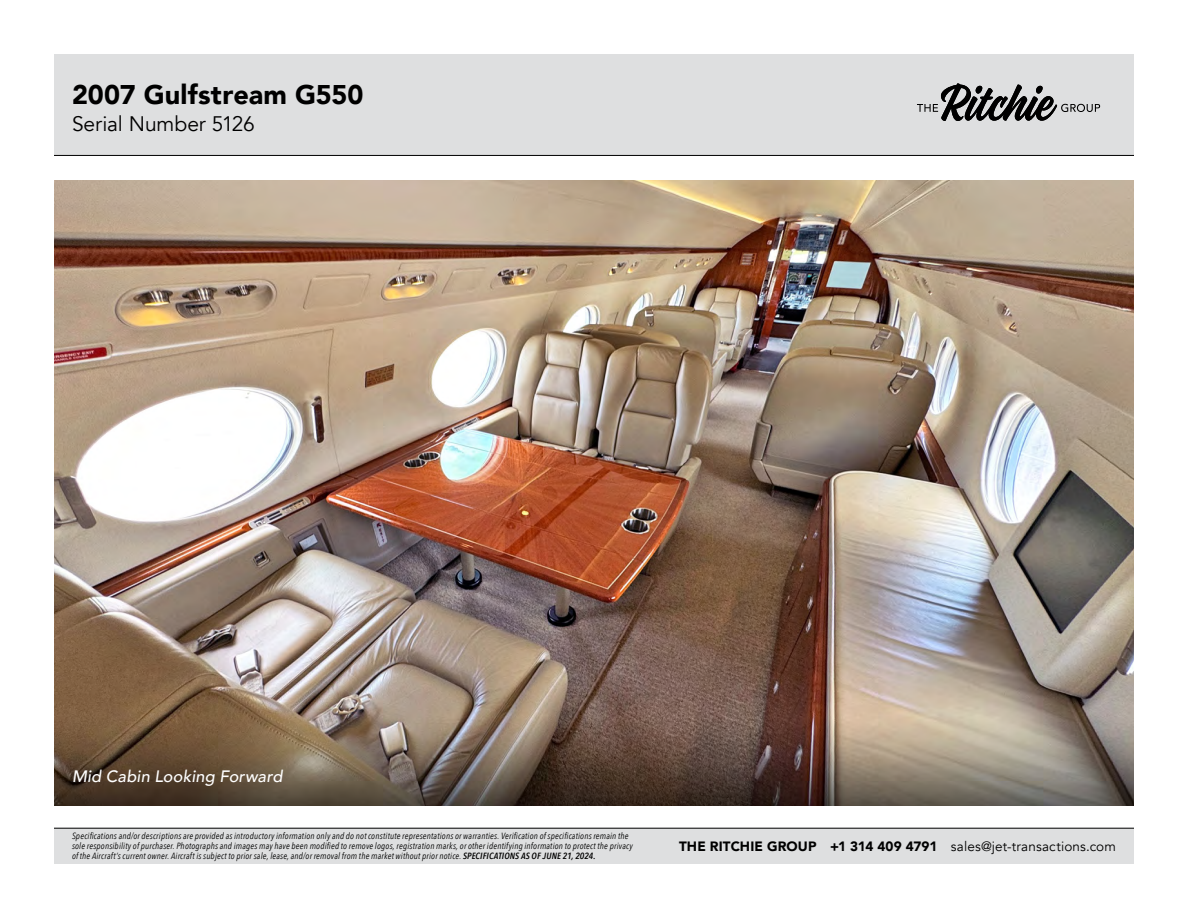
<style>
.page{position:relative;width:1188px;height:918px;background:#fff}
.page>*{position:absolute;margin:0;border:0;box-sizing:border-box;transform-origin:0 0}
.t1{font:900 27px "Avenir";letter-spacing:.005em;color:#000}
.t2{font:21px "Avenir";letter-spacing:-.005em;color:#000}
.t3{font:italic 500 16.5px "Avenir";letter-spacing:.005em;color:#fff}
.t4{font:900 13.5px "Avenir";letter-spacing:.01em;color:#000}
.t5{font:italic 9px/9.8px "Avenir Next Condensed";letter-spacing:.02em;color:#000}
.s1{font-weight:600}
.s2{font-weight:400}
</style>
<div class="page">
<div style="left:54px;top:828px;width:1080px;height:36px;background:#dedfe0"></div>
<div style="left:54px;top:54px;width:1080px;height:101px;background:#dedfe0"></div>
<hr style="left:54px;top:828px;width:1080px;height:1px;background:#000">
<hr style="left:54px;top:155px;width:1080px;height:1px;background:#000">
<img style="left:54px;top:180px;width:1080px;height:626px">
<svg style="left:917px;top:83px;width:183px;height:38px"></svg>
<h1 class="t1" style="left:72px;top:71px;width:293px">2007 Gulfstream G550</h1>
<h2 class="t2" style="left:72px;top:111px;width:184px">Serial Number 5126</h2>
<h3 class="t3" style="left:72px;top:766px;width:212px">Mid Cabin Looking Forward</h3>
<p class="t5" style="left:72px;top:831px;width:562px">Specifications and/or descriptions are provided as introductory information only and do not constitute representations or warranties. Verification of specifications remain the sole responsibility of purchaser. Photographs and images may have been modified to remove logos, registration marks, or other identifying information to protect the privacy of the Aircraft’s current owner. Aircraft is subject to prior sale, lease, and/or removal from the market without prior notice. <span class="s1">SPECIFICATIONS AS OF JUNE 21, 2024.</span></p>
<h3 class="t4" style="left:679px;top:834px;width:438px">THE RITCHIE GROUP +1 314 409 4791 <span class="s2">sales@jet-transactions.com</span></h3>
</div>
